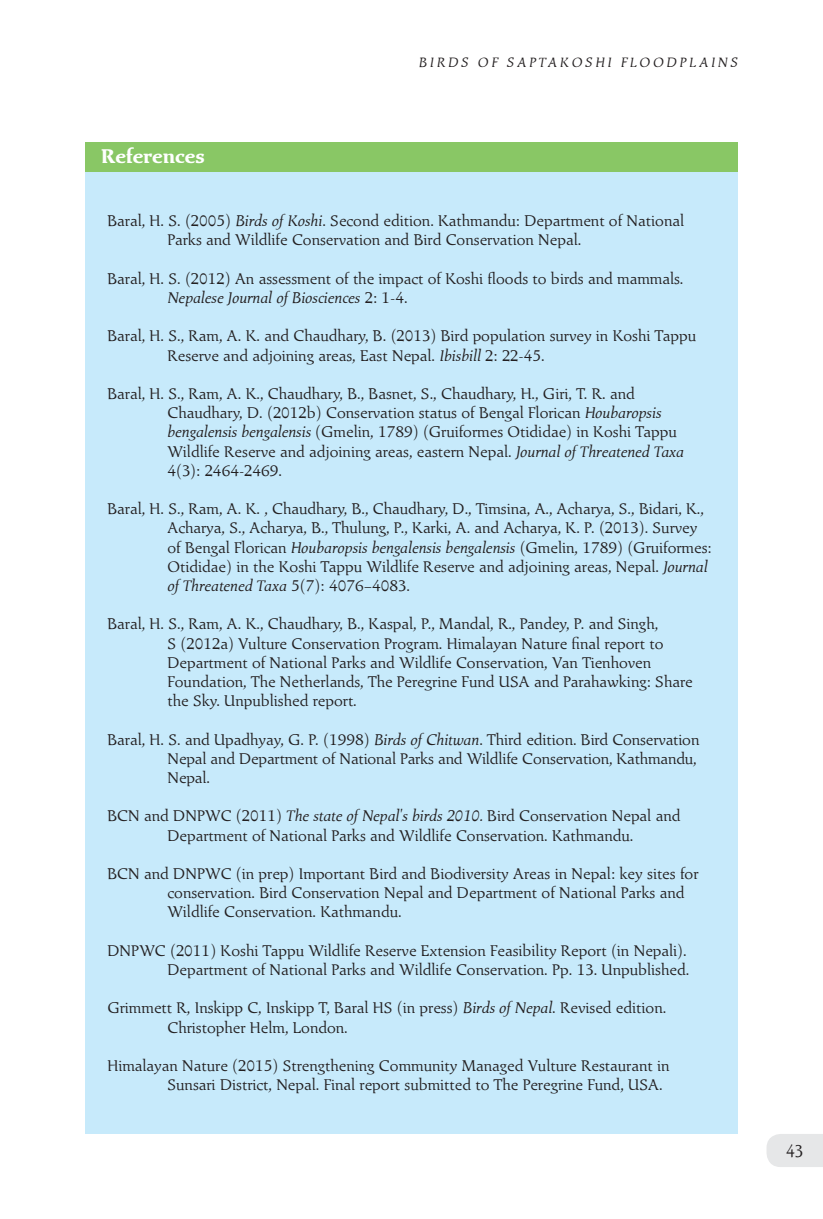
<style>
.page{position:relative;width:823px;height:1219px;background:#fff}
.page>*{position:absolute;margin:0;border:0;box-sizing:border-box;transform-origin:0 0}
.t1{font:700 20px "Exlibris";color:#fff}
.t2{font:18px "Exlibris";color:#231f20;scale:.9 1}
.t3{font:16px/19.2px "Exlibris";color:#231f20}
.t4{font:italic 14px "Exlibris";letter-spacing:.2em;color:#231f20}
.s1{font-style:italic}
</style>
<div class="page">
<div style="left:85px;top:142px;width:652px;height:992px;background:#c7eafb"></div>
<div style="left:86px;top:142px;width:651px;height:30px;background:#89c765"></div>
<div style="left:766px;top:1134px;width:56px;height:33px;background:#e6e7e8"></div>
<p class="t1" style="left:101px;top:148px;width:105px">References</p>
<p class="t4" style="left:418px;top:57px;width:320px">BIRDS OF SAPTAKOSHI FLOODPLAINS</p>
<p class="t3" style="left:167px;top:212px;width:518px;text-indent:-60px">Baral, H. S. (2005) <span class="s1">Birds of Koshi</span>. Second edition. Kathmandu: Department of National<br>Parks and Wildlife Conservation and Bird Conservation Nepal.</p>
<p class="t3" style="left:167px;top:270px;width:517px;text-indent:-60px">Baral, H. S. (2012) An assessment of the impact of Koshi floods to birds and mammals.<br><span class="s1">Nepalese Journal of Biosciences</span> 2: 1-4.</p>
<p class="t3" style="left:167px;top:327px;width:530px;text-indent:-60px">Baral, H. S., Ram, A. K. and Chaudhary, B. (2013) Bird population survey in Koshi Tappu<br>Reserve and adjoining areas, East Nepal. <span class="s1">Ibisbill</span> 2: 22-45.</p>
<p class="t3" style="left:167px;top:385px;width:517px;text-indent:-60px">Baral, H. S., Ram, A. K., Chaudhary, B., Basnet, S., Chaudhary, H., Giri, T. R. and Chaudhary, D. (2012b) Conservation status of Bengal Florican <span class="s1">Houbaropsis bengalensis bengalensis</span> (Gmelin, 1789) (Gruiformes Otididae) in Koshi Tappu Wildlife Reserve and adjoining areas, eastern Nepal. <span class="s1">Journal of Threatened Taxa </span>4(3): 2464-2469.</p>
<p class="t3" style="left:167px;top:500px;width:545px;text-indent:-60px">Baral, H. S., Ram, A. K. , Chaudhary, B., Chaudhary, D., Timsina, A., Acharya, S., Bidari, K., Acharya, S., Acharya, B., Thulung, P., Karki, A. and Acharya, K. P. (2013). Survey of Bengal Florican <span class="s1">Houbaropsis bengalensis bengalensis</span> (Gmelin, 1789) (Gruiformes:<br>Otididae) in the Koshi Tappu Wildlife Reserve and adjoining areas, Nepal. <span class="s1">Journal of Threatened Taxa</span> 5(7): 4076–4083.</p>
<p class="t3" style="left:167px;top:615px;width:526px;text-indent:-60px">Baral, H. S., Ram, A. K., Chaudhary, B., Kaspal, P., Mandal, R., Pandey, P. and Singh,<br>S (2012a) Vulture Conservation Program. Himalayan Nature final report to Department of National Parks and Wildlife Conservation, Van Tienhoven Foundation, The Netherlands, The Peregrine Fund USA and Parahawking: Share the Sky. Unpublished report.</p>
<p class="t3" style="left:167px;top:731px;width:533px;text-indent:-60px">Baral, H. S. and Upadhyay, G. P. (1998) <span class="s1">Birds of Chitwan</span>. Third edition. Bird Conservation<br>Nepal and Department of National Parks and Wildlife Conservation, Kathmandu,<br>Nepal.</p>
<p class="t3" style="left:167px;top:807px;width:514px;text-indent:-60px">BCN and DNPWC (2011) <span class="s1">The state of Nepal's birds 2010.</span> Bird Conservation Nepal and<br>Department of National Parks and Wildlife Conservation. Kathmandu.</p>
<p class="t3" style="left:167px;top:865px;width:532px;text-indent:-60px">BCN and DNPWC (in prep) Important Bird and Biodiversity Areas in Nepal: key sites for conservation. Bird Conservation Nepal and Department of National Parks and<br>Wildlife Conservation. Kathmandu.</p>
<p class="t3" style="left:107px;top:942px;width:583px;text-align:right">DNPWC (2011) Koshi Tappu Wildlife Reserve Extension Feasibility Report (in Nepali).<br>Department of National Parks and Wildlife Conservation. Pp. 13. Unpublished.</p>
<p class="t3" style="left:167px;top:999px;width:500px;text-indent:-60px">Grimmett R, Inskipp C, Inskipp T, Baral HS (in press) <span class="s1">Birds of Nepal</span>. Revised edition.<br>Christopher Helm, London.</p>
<p class="t3" style="left:167px;top:1057px;width:503px;text-indent:-60px">Himalayan Nature (2015) Strengthening Community Managed Vulture Restaurant in<br>Sunsari District, Nepal. Final report submitted to The Peregrine Fund, USA.</p>
<p class="t2" style="left:785px;top:1143px;width:21px">43</p>
</div>
